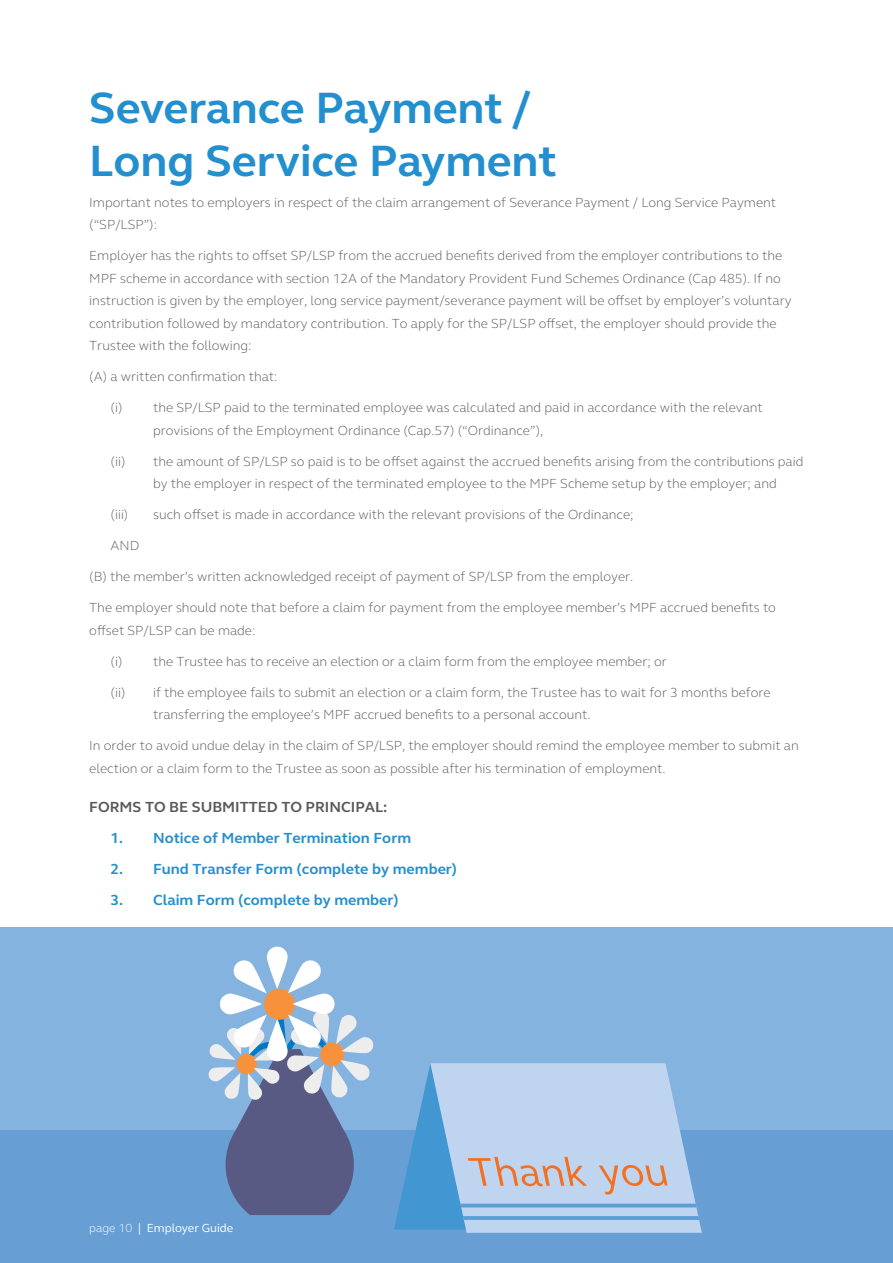
<style>
.page{position:relative;width:893px;height:1263px;background:#fff}
.page>*{position:absolute;margin:0;border:0;box-sizing:border-box;transform-origin:0 0}
.t1{font:700 45px/52.5px "FS Elliot Pro";color:#238fcf}
.t2{font:700 15px "FS Elliot Pro";color:#238fcf}
.t3{font:700 15px "FS Elliot Pro";color:#58595b}
.t4{font:300 13.5px/22.5px "FS Elliot Pro";color:#58595b}
.t5{font:12px "FS Elliot Pro";color:#fff}
.s1{font-weight:300}
</style>
<div class="page">
<div style="left:0;top:928px;width:893px;height:335px;background:#85b3e0"></div>
<div style="left:0;top:1130px;width:893px;height:133px;background:#679ed4"></div>
<div style="left:264px;top:989px;width:31px;height:31px;background:#f7913b;border-radius:50%"></div>
<svg style="left:267px;top:946px;width:21px;height:43px"></svg>
<svg style="left:292px;top:993px;width:43px;height:21px"></svg>
<svg style="left:220px;top:993px;width:42px;height:21px"></svg>
<svg style="left:233px;top:960px;width:33px;height:33px"></svg>
<svg style="left:208px;top:1004px;width:166px;height:211px"></svg>
<svg style="left:288px;top:960px;width:33px;height:33px"></svg>
<svg style="left:430px;top:1220px;width:272px;height:13px"></svg>
<svg style="left:394px;top:1063px;width:305px;height:166px;background:#a6c3e2"></svg>
<h1 class="t1" style="left:89px;top:81px;width:469px">Severance Payment /<br>Long Service Payment</h1>
<p class="t4" style="left:89px;top:190px;width:688px">Important notes to employers in respect of the claim arrangement of Severance Payment / Long Service Payment (“SP/LSP”):</p>
<p class="t4" style="left:89px;top:244px;width:704px">Employer has the rights to offset SP/LSP from the accrued benefits derived from the employer contributions to the MPF scheme in accordance with section 12A of the Mandatory Provident Fund Schemes Ordinance (Cap 485). If no instruction is given by the employer, long service payment/severance payment will be offset by employer’s voluntary contribution followed by mandatory contribution. To apply for the SP/LSP offset, the employer should provide the Trustee with the following:</p>
<p class="t4" style="left:89px;top:365px;width:190px">(A) a written confirmation that:</p>
<p class="t4" style="left:153px;top:396px;width:611px;text-indent:-43px">(i) the SP/LSP paid to the terminated employee was calculated and paid in accordance with the relevant provisions of the Employment Ordinance (Cap.57) (“Ordinance”),</p>
<p class="t4" style="left:153px;top:449px;width:652px;text-indent:-43px">(ii) the amount of SP/LSP so paid is to be offset against the accrued benefits arising from the contributions paid by the employer in respect of the terminated employee to the MPF Scheme setup by the employer; and</p>
<p class="t4" style="left:111px;top:503px;width:19px">(iii)</p>
<p class="t4" style="left:153px;top:503px;width:482px">such offset is made in accordance with the relevant provisions of the Ordinance;</p>
<p class="t4" style="left:111px;top:534px;width:30px">AND</p>
<p class="t4" style="left:89px;top:565px;width:546px">(B) the member’s written acknowledged receipt of payment of SP/LSP from the employer.</p>
<p class="t4" style="left:89px;top:596px;width:688px">The employer should note that before a claim for payment from the employee member’s MPF accrued benefits to offset SP/LSP can be made:</p>
<p class="t4" style="left:111px;top:649px;width:558px">(i) the Trustee has to receive an election or a claim form from the employee member; or</p>
<p class="t4" style="left:153px;top:680px;width:619px;text-indent:-43px">(ii) if the employee fails to submit an election or a claim form, the Trustee has to wait for 3 months before transferring the employee’s MPF accrued benefits to a personal account.</p>
<p class="t4" style="left:89px;top:734px;width:711px">In order to avoid undue delay in the claim of SP/LSP, the employer should remind the employee member to submit an election or a claim form to the Trustee as soon as possible after his termination of employment.</p>
<p class="t3" style="left:89px;top:797px;width:300px">FORMS TO BE SUBMITTED TO PRINCIPAL:</p>
<p class="t2" style="left:111px;top:828px;width:302px">1. Notice of Member Termination Form</p>
<p class="t2" style="left:111px;top:859px;width:348px">2. Fund Transfer Form (complete by member)</p>
<p class="t2" style="left:111px;top:890px;width:290px">3. Claim Form (complete by member)</p>
<p class="t5" style="left:89px;top:1220px;width:146px"><span class="s1">page 10</span> | Employer Guide</p>
</div>
